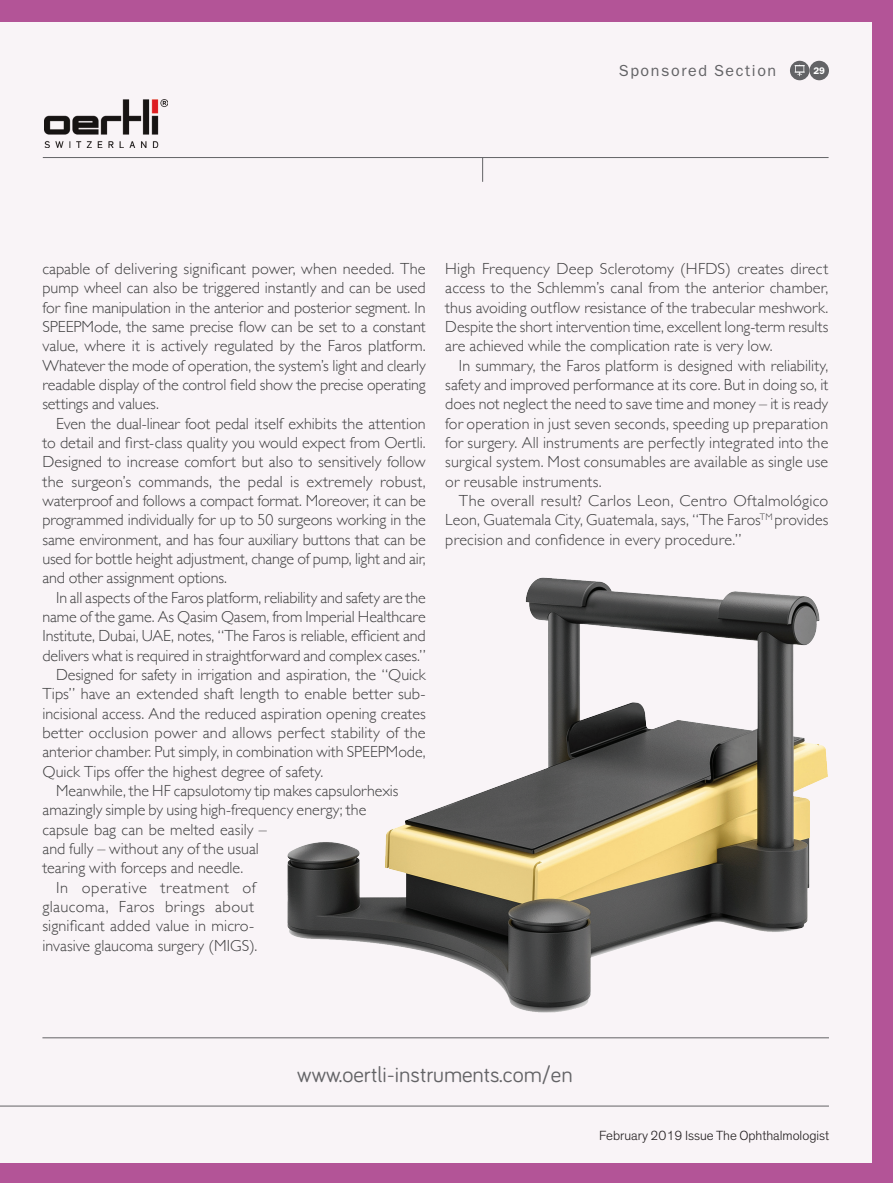
<style>
.page{position:relative;width:893px;height:1183px;background:#fff}
.page>*{position:absolute;margin:0;border:0;box-sizing:border-box;transform-origin:0 0}
.t1{font:22.5px "Bariol";color:#636366}
.t2{font:300 16.05px/19.4px "Gill Sans";color:#3e3e3f;text-align:justify}
.t3{font:300 16.05px "Gill Sans";letter-spacing:.02em;color:#3e3e3f}
.t4{font:300 16.05px "Gill Sans";letter-spacing:.035em;color:#3e3e3f}
.t5{font:16.05px "ITC Franklin Gothic Std";letter-spacing:.1em;color:#636366}
.t6{font:300 13.5px "Theinhardt";color:#231f20}
.t7{font:600 9.6px "ITC Franklin Gothic Std";color:#fff}
</style>
<div class="page">
<div style="left:0;top:21px;width:890px;height:1141px;background:#f9f4f7"></div>
<hr style="left:43px;top:157px;width:786px;height:1px;background:#636366">
<hr style="left:42px;top:1037px;width:787px;height:1px;background:#636366">
<hr style="left:0;top:1105px;width:829px;height:1px;background:#636366">
<div style="left:809px;top:61px;width:20px;height:19px;background:#636366;border-radius:50%"></div>
<div style="left:790px;top:61px;width:19px;height:19px;background:#636366;border-radius:50%"></div>
<svg style="left:795px;top:64px;width:10px;height:12px"></svg>
<svg style="left:482px;top:158px;width:1px;height:24px"></svg>
<div style="left:872px;top:0;width:21px;height:1182px;background:#b35497"></div>
<div style="left:0;top:0;width:893px;height:21px;background:#b35497"></div>
<div style="left:0;top:1162px;width:893px;height:20px;background:#b35497"></div>
<img style="left:44px;top:100px;width:123px;height:47px">
<img style="left:287px;top:577px;width:541px;height:436px">
<p class="t5" style="left:619px;top:61px;width:159px">Sponsored Section</p>
<p class="t7" style="left:813px;top:65px;width:13px">29</p>
<p class="t2" style="left:42px;top:258px;width:385px">capable of delivering significant power, when needed. The pump wheel can also be triggered instantly and can be used for fine manipulation in the anterior and posterior segment. In SPEEPMode, the same precise flow can be set to a constant value, where it is actively regulated by the Faros platform.<br>Whatever the mode of operation, the system’s light and clearly readable display of the control field show the precise operating settings and values.</p>
<p class="t2" style="left:42px;top:413px;width:385px;text-indent:14px">Even the dual-linear foot pedal itself exhibits the attention to detail and first-class quality you would expect from Oertli.<br>Designed to increase comfort but also to sensitively follow the surgeon’s commands, the pedal is extremely robust, waterproof and follows a compact format. Moreover, it can be programmed individually for up to 50 surgeons working in the same environment, and has four auxiliary buttons that can be used for bottle height adjustment, change of pump, light and air, and other assignment options.</p>
<p class="t2" style="left:56px;top:586px;width:371px">In all aspects of the Faros platform, reliability and safety are the</p>
<p class="t2" style="left:42px;top:606px;width:385px">name of the game. As Qasim Qasem, from Imperial Healthcare</p>
<p class="t2" style="left:42px;top:625px;width:385px">Institute, Dubai, UAE, notes, “The Faros is reliable, efficient and</p>
<p class="t2" style="left:42px;top:644px;width:385px">delivers what is required in straightforward and complex cases.”</p>
<p class="t2" style="left:56px;top:664px;width:371px">Designed for safety in irrigation and aspiration, the “Quick</p>
<p class="t2" style="left:42px;top:683px;width:385px">Tips” have an extended shaft length to enable better sub-</p>
<p class="t2" style="left:42px;top:702px;width:385px">incisional access. And the reduced aspiration opening creates</p>
<p class="t2" style="left:42px;top:722px;width:385px">better occlusion power and allows perfect stability of the</p>
<p class="t2" style="left:42px;top:741px;width:385px">anterior chamber. Put simply, in combination with SPEEPMode,</p>
<p class="t2" style="left:42px;top:760px;width:283px">Quick Tips offer the highest degree of safety.</p>
<p class="t2" style="left:56px;top:780px;width:344px">Meanwhile, the HF capsulotomy tip makes capsulorhexis</p>
<p class="t2" style="left:42px;top:799px;width:325px">amazingly simple by using high-frequency energy; the</p>
<p class="t2" style="left:42px;top:818px;width:226px">capsule bag can be melted easily –</p>
<p class="t2" style="left:42px;top:838px;width:218px">and fully – without any of the usual</p>
<p class="t2" style="left:42px;top:857px;width:202px">tearing with forceps and needle.</p>
<p class="t4" style="left:56px;top:874px;width:201px">In operative treatment of</p>
<p class="t3" style="left:42px;top:893px;width:213px">glaucoma, Faros brings about</p>
<p class="t2" style="left:42px;top:915px;width:213px">significant added value in micro-</p>
<p class="t2" style="left:42px;top:934px;width:216px">invasive glaucoma surgery (MIGS).</p>
<p class="t2" style="left:445px;top:258px;width:384px">High Frequency Deep Sclerotomy (HFDS) creates direct access to the Schlemm’s canal from the anterior chamber, thus avoiding outflow resistance of the trabecular meshwork.<br>Despite the short intervention time, excellent long-term results are achieved while the complication rate is very low.</p>
<p class="t2" style="left:445px;top:355px;width:385px;text-indent:14px">In summary, the Faros platform is designed with reliability, safety and improved performance at its core. But in doing so, it does not neglect the need to save time and money – it is ready for operation in just seven seconds, speeding up preparation for surgery. All instruments are perfectly integrated into the surgical system. Most consumables are available as single use or reusable instruments.</p>
<p class="t2" style="left:445px;top:490px;width:385px;text-indent:14px">The overall result? Carlos Leon, Centro Oftalmológico Leon, Guatemala City, Guatemala, says, “The Faros<sup>TM</sup> provides precision and confidence in every procedure.”</p>
<h1 class="t1" style="left:297px;top:1058px;width:277px">www.oertli-instruments.com/en</h1>
<p class="t6" style="left:599px;top:1126px;width:232px">February 2019 Issue The Ophthalmologist</p>
</div>
